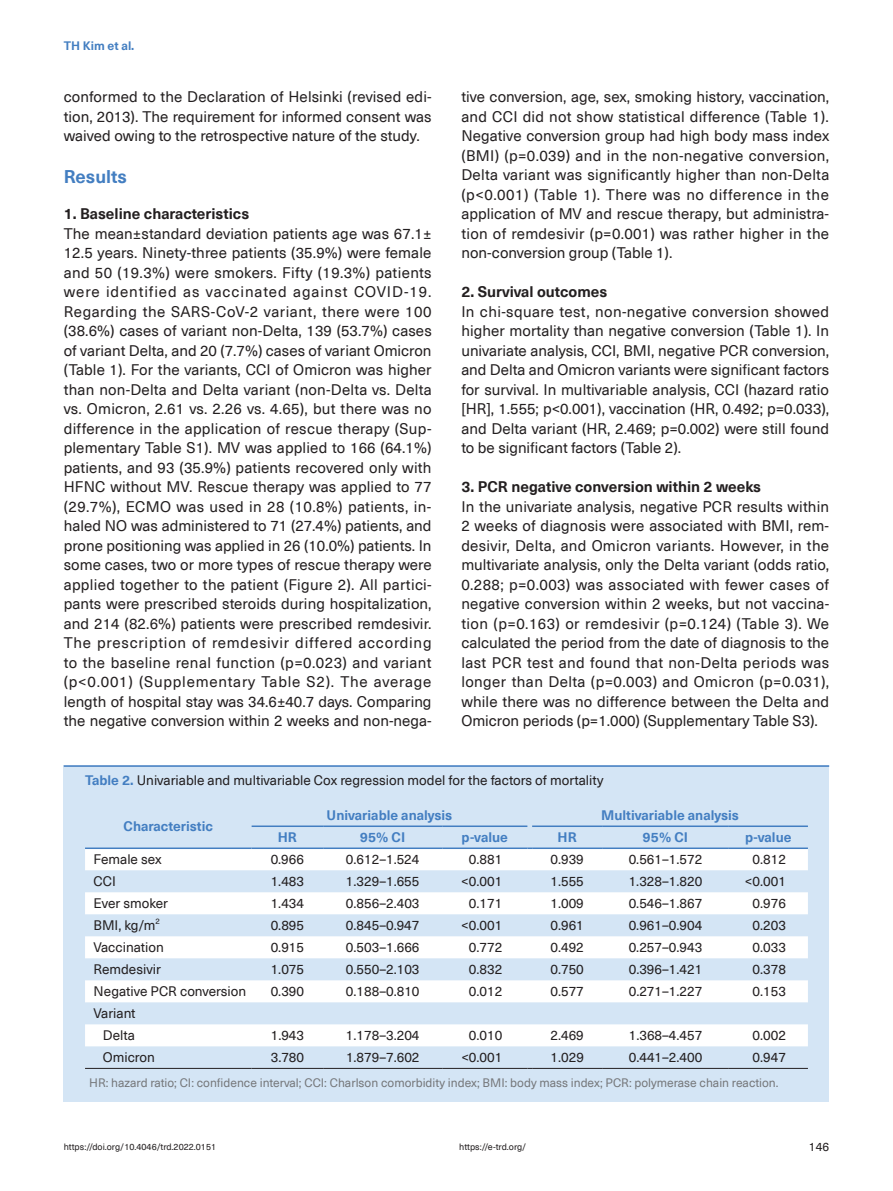
<style>
.page{position:relative;width:893px;height:1191px;background:#fff}
.page>*{position:absolute;margin:0;border:0;box-sizing:border-box;transform-origin:0 0}
.t1{font:700 18px "Neue Haas Unica Pro";color:#437ec1}
.t2{font:15px/19.5px "Neue Haas Unica Pro";color:#231f20;text-align:justify}
.t3{font:700 15px "Neue Haas Unica Pro";color:#231f20}
.t4{font:13.5px/22px "Neue Haas Unica Pro";color:#231f20;text-align:right}
.t5{font:700 13.5px "Neue Haas Unica Pro";color:#437ec1}
.t6{font:12px "Neue Haas Unica Pro";color:#76787b}
.t7{font:700 12px "Neue Haas Unica Pro";color:#437ec1}
.t8{font:12px "Neue Haas Unica Pro";color:#231f20}
.t9{font:9px "Neue Haas Unica Pro";color:#231f20}
.t10{font:7.8px "Neue Haas Unica Pro";color:#231f20}
.s1{font-weight:700;color:#437ec1}
</style>
<div class="page">
<div style="left:64px;top:765px;width:765px;height:336px;background:#d4e5f5"></div>
<hr style="left:64px;top:765px;width:765px;height:2px;background:#437ec1">
<svg style="left:85px;top:849px;width:723px;height:197px;fill:#fff"></svg>
<hr style="left:252px;top:825px;width:71px;height:2px;background:#437ec1">
<hr style="left:323px;top:825px;width:119px;height:2px;background:#437ec1">
<hr style="left:442px;top:825px;width:85px;height:2px;background:#437ec1">
<hr style="left:532px;top:825px;width:70px;height:2px;background:#437ec1">
<hr style="left:602px;top:825px;width:127px;height:2px;background:#437ec1">
<hr style="left:729px;top:825px;width:79px;height:2px;background:#437ec1">
<hr style="left:85px;top:1068px;width:167px;height:1px;background:#231f20">
<hr style="left:252px;top:1068px;width:71px;height:1px;background:#231f20">
<hr style="left:323px;top:1068px;width:119px;height:1px;background:#231f20">
<hr style="left:442px;top:1068px;width:85px;height:1px;background:#231f20">
<hr style="left:532px;top:1068px;width:70px;height:1px;background:#231f20">
<hr style="left:602px;top:1068px;width:127px;height:1px;background:#231f20">
<hr style="left:729px;top:1068px;width:79px;height:1px;background:#231f20">
<hr style="left:85px;top:847px;width:167px;height:2px;background:#437ec1">
<hr style="left:252px;top:847px;width:71px;height:2px;background:#437ec1">
<hr style="left:323px;top:847px;width:119px;height:2px;background:#437ec1">
<hr style="left:442px;top:847px;width:85px;height:2px;background:#437ec1">
<hr style="left:532px;top:847px;width:70px;height:2px;background:#437ec1">
<hr style="left:602px;top:847px;width:127px;height:2px;background:#437ec1">
<hr style="left:729px;top:847px;width:79px;height:2px;background:#437ec1">
<p class="t7" style="left:64px;top:38px;width:72px">TH Kim et al.</p>
<p class="t2" style="left:64px;top:87px;width:369px">conformed to the Declaration of Helsinki (revised edi&shy;tion, 2013). The requirement for informed consent was waived owing to the retrospective nature of the study.</p>
<p class="t1" style="left:64px;top:165px;width:65px">Results</p>
<p class="t3" style="left:64px;top:205px;width:187px">1. Baseline characteristics</p>
<p class="t2" style="left:64px;top:224px;width:369px">The mean±standard deviation patients age was 67.1± 12.5 years. Ninety-three patients (35.9%) were female and 50 (19.3%) were smokers. Fifty (19.3%) patients were identified as vaccinated against COVID-19.<br>Regarding the SARS-CoV-2 variant, there were 100 (38.6%) cases of variant non-Delta, 139 (53.7%) cases of variant Delta, and 20 (7.7%) cases of variant Omicron (Table 1). For the variants, CCI of Omicron was higher than non-Delta and Delta variant (non-Delta vs. Delta vs. Omicron, 2.61 vs. 2.26 vs. 4.65), but there was no difference in the application of rescue therapy (Sup&shy;plementary Table S1). MV was applied to 166 (64.1%) patients, and 93 (35.9%) patients recovered only with HFNC without MV. Rescue therapy was applied to 77 (29.7%), ECMO was used in 28 (10.8%) patients, in&shy;haled NO was administered to 71 (27.4%) patients, and prone positioning was applied in 26 (10.0%) patients. In some cases, two or more types of rescue therapy were applied together to the patient (Figure 2). All partici&shy;pants were prescribed steroids during hospitalization, and 214 (82.6%) patients were prescribed remdesivir.<br>The prescription of remdesivir differed according to the baseline renal function (p=0.023) and variant (p&lt;0.001) (Supplementary Table S2). The average length of hospital stay was 34.6±40.7 days. Comparing the negative conversion within 2 weeks and non-nega-</p>
<p class="t2" style="left:461px;top:87px;width:369px">tive conversion, age, sex, smoking history, vaccination, and CCI did not show statistical difference (Table 1).<br>Negative conversion group had high body mass index (BMI) (p=0.039) and in the non-negative conversion, Delta variant was significantly higher than non-Delta (p&lt;0.001) (Table 1). There was no difference in the application of MV and rescue therapy, but administra&shy;tion of remdesivir (p=0.001) was rather higher in the non-conversion group (Table 1).</p>
<p class="t3" style="left:461px;top:283px;width:148px">2. Survival outcomes</p>
<p class="t2" style="left:461px;top:302px;width:369px">In chi-square test, non-negative conversion showed higher mortality than negative conversion (Table 1). In univariate analysis, CCI, BMI, negative PCR conversion, and Delta and Omicron variants were significant factors for survival. In multivariable analysis, CCI (hazard ratio [HR], 1.555; p&lt;0.001), vaccination (HR, 0.492; p=0.033), and Delta variant (HR, 2.469; p=0.002) were still found to be significant factors (Table 2).</p>
<p class="t3" style="left:461px;top:478px;width:301px">3. PCR negative conversion within 2 weeks</p>
<p class="t2" style="left:461px;top:497px;width:369px">In the univariate analysis, negative PCR results within 2 weeks of diagnosis were associated with BMI, rem&shy;desivir, Delta, and Omicron variants. However, in the multivariate analysis, only the Delta variant (odds ratio, 0.288; p=0.003) was associated with fewer cases of negative conversion within 2 weeks, but not vaccina&shy;tion (p=0.163) or remdesivir (p=0.124) (Table 3). We calculated the period from the date of diagnosis to the last PCR test and found that non-Delta periods was longer than Delta (p=0.003) and Omicron (p=0.031), while there was no difference between the Delta and Omicron periods (p=1.000) (Supplementary Table S3).</p>
<p class="t4" style="left:85px;top:769px;width:520px"><span class="s1">Table 2.</span> Univariable and multivariable Cox regression model for the factors of mortality</p>
<p class="t5" style="left:124px;top:818px;width:91px">Characteristic</p>
<p class="t5" style="left:327px;top:807px;width:127px">Univariable analysis</p>
<p class="t5" style="left:601px;top:807px;width:139px">Multivariable analysis</p>
<p class="t5" style="left:278px;top:829px;width:21px">HR</p>
<p class="t5" style="left:360px;top:829px;width:47px">95% CI</p>
<p class="t5" style="left:462px;top:829px;width:48px">p-value</p>
<p class="t5" style="left:558px;top:829px;width:21px">HR</p>
<p class="t5" style="left:643px;top:829px;width:47px">95% CI</p>
<p class="t5" style="left:745px;top:829px;width:48px">p-value</p>
<p class="t4" style="left:94px;top:848px;width:70px">Female sex</p>
<p class="t4" style="left:271px;top:848px;width:35px">0.966</p>
<p class="t4" style="left:346px;top:848px;width:75px">0.612–1.524</p>
<p class="t4" style="left:469px;top:848px;width:35px">0.881</p>
<p class="t4" style="left:550px;top:848px;width:35px">0.939</p>
<p class="t4" style="left:629px;top:848px;width:75px">0.561–1.572</p>
<p class="t4" style="left:752px;top:848px;width:35px">0.812</p>
<p class="t4" style="left:94px;top:870px;width:24px">CCI</p>
<p class="t4" style="left:271px;top:870px;width:35px">1.483</p>
<p class="t4" style="left:346px;top:870px;width:75px">1.329–1.655</p>
<p class="t4" style="left:461px;top:870px;width:43px">&lt;0.001</p>
<p class="t4" style="left:550px;top:870px;width:35px">1.555</p>
<p class="t4" style="left:629px;top:870px;width:75px">1.328–1.820</p>
<p class="t4" style="left:745px;top:870px;width:43px">&lt;0.001</p>
<p class="t4" style="left:94px;top:892px;width:76px">Ever smoker</p>
<p class="t4" style="left:271px;top:892px;width:35px">1.434</p>
<p class="t4" style="left:346px;top:892px;width:75px">0.856–2.403</p>
<p class="t4" style="left:469px;top:892px;width:35px">0.171</p>
<p class="t4" style="left:550px;top:892px;width:35px">1.009</p>
<p class="t4" style="left:629px;top:892px;width:75px">0.546–1.867</p>
<p class="t4" style="left:752px;top:892px;width:35px">0.976</p>
<p class="t4" style="left:94px;top:914px;width:63px">BMI, kg/m</p>
<p class="t10" style="left:155px;top:916px;width:6px">2</p>
<p class="t4" style="left:271px;top:914px;width:35px">0.895</p>
<p class="t4" style="left:346px;top:914px;width:75px">0.845–0.947</p>
<p class="t4" style="left:461px;top:914px;width:43px">&lt;0.001</p>
<p class="t4" style="left:550px;top:914px;width:35px">0.961</p>
<p class="t4" style="left:629px;top:914px;width:75px">0.961–0.904</p>
<p class="t4" style="left:752px;top:914px;width:35px">0.203</p>
<p class="t4" style="left:94px;top:936px;width:72px">Vaccination</p>
<p class="t4" style="left:271px;top:936px;width:35px">0.915</p>
<p class="t4" style="left:346px;top:936px;width:75px">0.503–1.666</p>
<p class="t4" style="left:469px;top:936px;width:35px">0.772</p>
<p class="t4" style="left:550px;top:936px;width:35px">0.492</p>
<p class="t4" style="left:629px;top:936px;width:75px">0.257–0.943</p>
<p class="t4" style="left:752px;top:936px;width:35px">0.033</p>
<p class="t4" style="left:94px;top:958px;width:69px">Remdesivir</p>
<p class="t4" style="left:271px;top:958px;width:35px">1.075</p>
<p class="t4" style="left:346px;top:958px;width:75px">0.550–2.103</p>
<p class="t4" style="left:469px;top:958px;width:35px">0.832</p>
<p class="t4" style="left:550px;top:958px;width:35px">0.750</p>
<p class="t4" style="left:629px;top:958px;width:75px">0.396–1.421</p>
<p class="t4" style="left:752px;top:958px;width:35px">0.378</p>
<p class="t4" style="left:94px;top:980px;width:154px">Negative PCR conversion</p>
<p class="t4" style="left:271px;top:980px;width:35px">0.390</p>
<p class="t4" style="left:346px;top:980px;width:75px">0.188–0.810</p>
<p class="t4" style="left:469px;top:980px;width:35px">0.012</p>
<p class="t4" style="left:550px;top:980px;width:35px">0.577</p>
<p class="t4" style="left:629px;top:980px;width:75px">0.271–1.227</p>
<p class="t4" style="left:753px;top:980px;width:35px">0.153</p>
<p class="t4" style="left:94px;top:1002px;width:44px">Variant<br>Delta</p>
<p class="t4" style="left:271px;top:1024px;width:35px">1.943</p>
<p class="t4" style="left:346px;top:1024px;width:75px">1.178–3.204</p>
<p class="t4" style="left:469px;top:1024px;width:35px">0.010</p>
<p class="t4" style="left:550px;top:1024px;width:35px">2.469</p>
<p class="t4" style="left:629px;top:1024px;width:75px">1.368–4.457</p>
<p class="t4" style="left:753px;top:1024px;width:35px">0.002</p>
<p class="t4" style="left:103px;top:1046px;width:54px">Omicron</p>
<p class="t4" style="left:271px;top:1046px;width:35px">3.780</p>
<p class="t4" style="left:346px;top:1046px;width:75px">1.879–7.602</p>
<p class="t4" style="left:461px;top:1046px;width:43px">&lt;0.001</p>
<p class="t4" style="left:550px;top:1046px;width:35px">1.029</p>
<p class="t4" style="left:629px;top:1046px;width:75px">0.441–2.400</p>
<p class="t4" style="left:753px;top:1046px;width:35px">0.947</p>
<p class="t6" style="left:89px;top:1075px;width:691px">HR: hazard ratio; CI: confidence interval; CCI: Charlson comorbidity index; BMI: body mass index; PCR: polymerase chain reaction.</p>
<p class="t9" style="left:64px;top:1141px;width:154px">https://doi.org/10.4046/trd.2022.0151</p>
<p class="t9" style="left:459px;top:1141px;width:69px">https://e-trd.org/</p>
<p class="t8" style="left:809px;top:1139px;width:22px">146</p>
</div>
